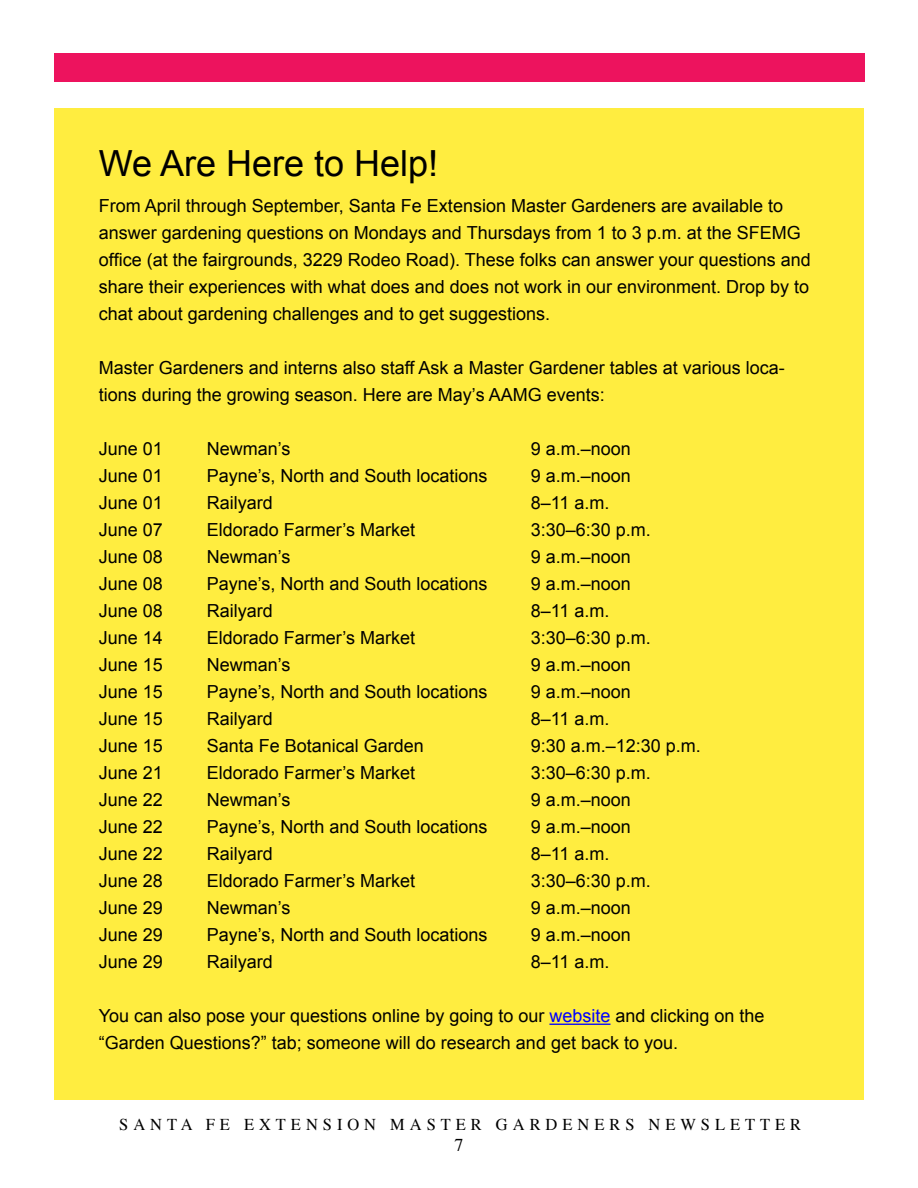
<style>
.page{position:relative;width:918px;height:1188px;background:#fff}
.page>*{position:absolute;margin:0;border:0;box-sizing:border-box;transform-origin:0 0}
.t1{font:36px "Arial";color:#000}
.t2{font:18px/27px "Arial";color:#000}
.t3{font:18px "Times";color:#000}
.t4{font:16.5px "Times";letter-spacing:.3em;color:#000}
.s1{color:#00f}
</style>
<div class="page">
<div style="left:54px;top:54px;width:811px;height:28px;background:#ed135e"></div>
<div style="left:54px;top:108px;width:810px;height:991px;background:#ffed40"></div>
<hr style="left:549px;top:1024px;width:62px;height:1px;background:#00f">
<h1 class="t1" style="left:99px;top:140px;width:341px">We Are Here to Help!</h1>
<p class="t2" style="left:99px;top:193px;width:714px">From April through September, Santa Fe Extension Master Gardeners are available to answer gardening questions on Mondays and Thursdays from 1 to 3 p.m. at the SFEMG office (at the fairgrounds, 3229 Rodeo Road). These folks can answer your questions and share their experiences with what does and does not work in our environment. Drop by to chat about gardening challenges and to get suggestions.</p>
<p class="t2" style="left:99px;top:355px;width:687px">Master Gardeners and interns also staff Ask a Master Gardener tables at various loca&shy;tions during the growing season. Here are May’s AAMG events:</p>
<p class="t2" style="left:99px;top:436px;width:66px">June 01</p>
<p class="t2" style="left:207px;top:436px;width:85px">Newman’s</p>
<p class="t2" style="left:531px;top:436px;width:102px">9 a.m.–noon</p>
<p class="t2" style="left:99px;top:463px;width:66px">June 01</p>
<p class="t2" style="left:207px;top:463px;width:282px">Payne’s, North and South locations</p>
<p class="t2" style="left:531px;top:463px;width:102px">9 a.m.–noon</p>
<p class="t2" style="left:99px;top:490px;width:66px">June 01</p>
<p class="t2" style="left:207px;top:490px;width:68px">Railyard</p>
<p class="t2" style="left:531px;top:490px;width:80px">8–11 a.m.</p>
<p class="t2" style="left:99px;top:517px;width:66px">June 07</p>
<p class="t2" style="left:207px;top:517px;width:210px">Eldorado Farmer’s Market</p>
<p class="t2" style="left:531px;top:517px;width:122px">3:30–6:30 p.m.</p>
<p class="t2" style="left:99px;top:544px;width:66px">June 08</p>
<p class="t2" style="left:207px;top:544px;width:85px">Newman’s</p>
<p class="t2" style="left:531px;top:544px;width:102px">9 a.m.–noon</p>
<p class="t2" style="left:99px;top:571px;width:66px">June 08</p>
<p class="t2" style="left:207px;top:571px;width:282px">Payne’s, North and South locations</p>
<p class="t2" style="left:531px;top:571px;width:102px">9 a.m.–noon</p>
<p class="t2" style="left:99px;top:598px;width:66px">June 08</p>
<p class="t2" style="left:207px;top:598px;width:68px">Railyard</p>
<p class="t2" style="left:531px;top:598px;width:80px">8–11 a.m.</p>
<p class="t2" style="left:99px;top:625px;width:66px">June 14</p>
<p class="t2" style="left:207px;top:625px;width:210px">Eldorado Farmer’s Market</p>
<p class="t2" style="left:531px;top:625px;width:122px">3:30–6:30 p.m.</p>
<p class="t2" style="left:99px;top:652px;width:66px">June 15</p>
<p class="t2" style="left:207px;top:652px;width:85px">Newman’s</p>
<p class="t2" style="left:531px;top:652px;width:102px">9 a.m.–noon</p>
<p class="t2" style="left:99px;top:679px;width:66px">June 15</p>
<p class="t2" style="left:207px;top:679px;width:282px">Payne’s, North and South locations</p>
<p class="t2" style="left:531px;top:679px;width:102px">9 a.m.–noon</p>
<p class="t2" style="left:99px;top:706px;width:66px">June 15</p>
<p class="t2" style="left:207px;top:706px;width:68px">Railyard</p>
<p class="t2" style="left:531px;top:706px;width:80px">8–11 a.m.</p>
<p class="t2" style="left:99px;top:733px;width:66px">June 15</p>
<p class="t2" style="left:207px;top:733px;width:219px">Santa Fe Botanical Garden</p>
<p class="t2" style="left:531px;top:733px;width:172px">9:30 a.m.–12:30 p.m.</p>
<p class="t2" style="left:99px;top:760px;width:66px">June 21</p>
<p class="t2" style="left:207px;top:760px;width:210px">Eldorado Farmer’s Market</p>
<p class="t2" style="left:531px;top:760px;width:122px">3:30–6:30 p.m.</p>
<p class="t2" style="left:99px;top:787px;width:66px">June 22</p>
<p class="t2" style="left:207px;top:787px;width:85px">Newman’s</p>
<p class="t2" style="left:531px;top:787px;width:102px">9 a.m.–noon</p>
<p class="t2" style="left:99px;top:814px;width:66px">June 22</p>
<p class="t2" style="left:207px;top:814px;width:282px">Payne’s, North and South locations</p>
<p class="t2" style="left:531px;top:814px;width:102px">9 a.m.–noon</p>
<p class="t2" style="left:99px;top:841px;width:66px">June 22</p>
<p class="t2" style="left:207px;top:841px;width:68px">Railyard</p>
<p class="t2" style="left:531px;top:841px;width:80px">8–11 a.m.</p>
<p class="t2" style="left:99px;top:868px;width:66px">June 28</p>
<p class="t2" style="left:207px;top:868px;width:210px">Eldorado Farmer’s Market</p>
<p class="t2" style="left:531px;top:868px;width:122px">3:30–6:30 p.m.</p>
<p class="t2" style="left:99px;top:895px;width:66px">June 29</p>
<p class="t2" style="left:207px;top:895px;width:85px">Newman’s</p>
<p class="t2" style="left:531px;top:895px;width:102px">9 a.m.–noon</p>
<p class="t2" style="left:99px;top:922px;width:66px">June 29</p>
<p class="t2" style="left:207px;top:922px;width:282px">Payne’s, North and South locations</p>
<p class="t2" style="left:531px;top:922px;width:102px">9 a.m.–noon</p>
<p class="t2" style="left:99px;top:949px;width:66px">June 29</p>
<p class="t2" style="left:207px;top:949px;width:68px">Railyard</p>
<p class="t2" style="left:531px;top:949px;width:80px">8–11 a.m.</p>
<p class="t2" style="left:99px;top:1003px;width:667px">You can also pose your questions online by going to our <span class="s1">website</span> and clicking on the “Garden Questions?” tab; someone will do research and get back to you.</p>
<p class="t4" style="left:119px;top:1109px;width:684px">SANTA FE EXTENSION MASTER GARDENERS NEWSLETTER</p>
<p class="t3" style="left:455px;top:1128px;width:10px">7</p>
</div>
